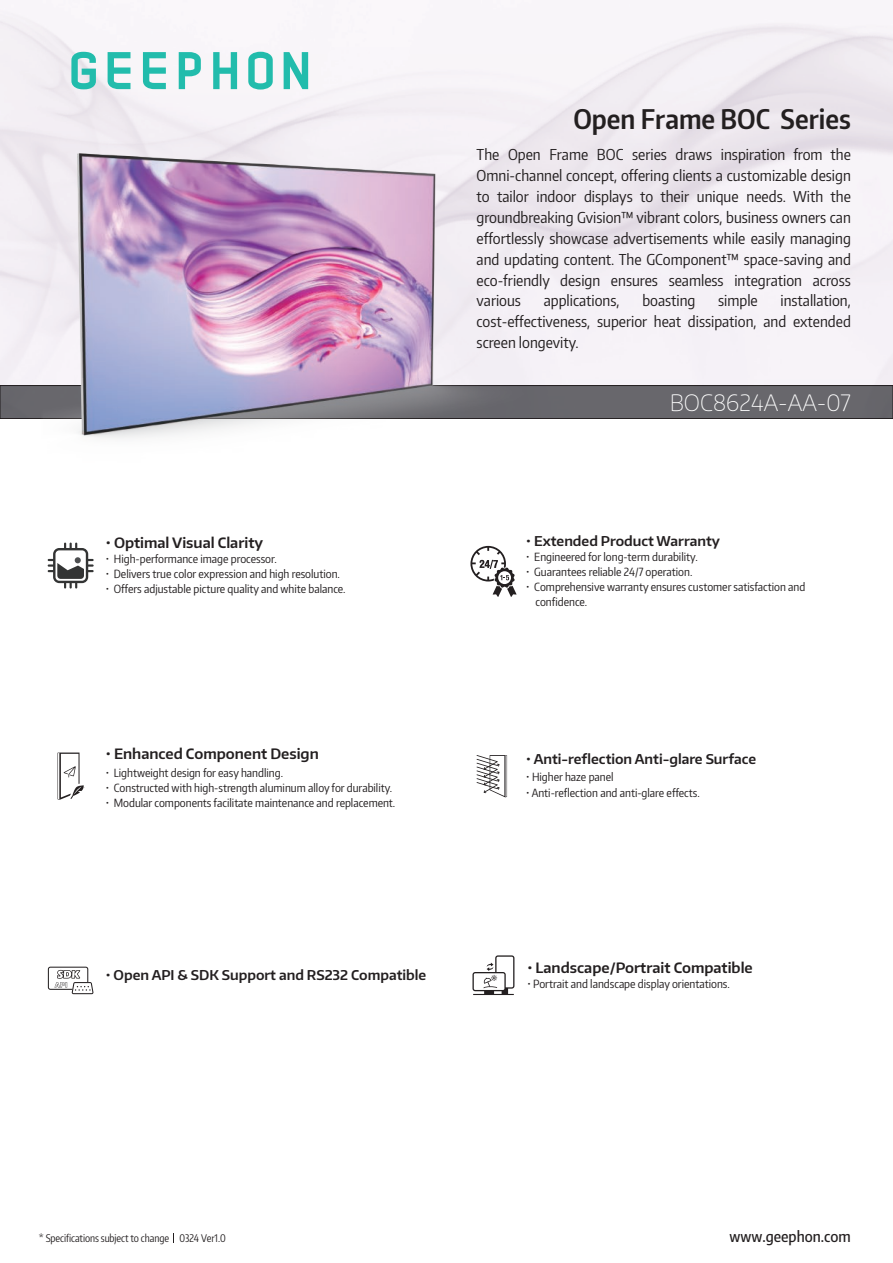
<style>
.page{position:relative;width:893px;height:1263px;background:#fff}
.page>*{position:absolute;margin:0;border:0;box-sizing:border-box;transform-origin:0 0}
.t1{font:600 27px "Encode Sans Condensed";color:#231f20}
.t2{font:100 22.5px "Encode Sans Normal";color:#fff}
.t3{font:15px/20.9px "Encode Sans Condensed";color:#231f20;text-align:justify}
.t4{font:500 15px "Encode Sans Condensed";color:#231f20}
.t5{font:600 14.25px "Encode Sans Normal";color:#231f20}
.t6{font:600 13.5px "Encode Sans Normal";color:#231f20}
.t7{font:11.25px/15px "Encode Sans Condensed";color:#231f20}
.t8{font:10.5px "Encode Sans Compressed";letter-spacing:-.005em;color:#231f20}
</style>
<div class="page">
<svg style="left:0;top:0;width:893px;height:385px"></svg>
<div style="left:0;top:385px;width:893px;height:34px;background:#6c6d70;border:1px solid #231f20"></div>
<svg style="left:71px;top:52px;width:25px;height:37px"></svg>
<svg style="left:108px;top:52px;width:22px;height:37px"></svg>
<svg style="left:143px;top:52px;width:23px;height:37px"></svg>
<svg style="left:179px;top:52px;width:22px;height:37px"></svg>
<svg style="left:213px;top:52px;width:24px;height:37px"></svg>
<svg style="left:248px;top:52px;width:25px;height:38px"></svg>
<svg style="left:284px;top:52px;width:24px;height:37px"></svg>
<img style="left:24px;top:107px;width:701px;height:332px">
<hr style="left:505px;top:755px;width:2px;height:42px;background:#231f20">
<svg style="left:477px;top:755px;width:28px;height:42px"></svg>
<svg style="left:48px;top:543px;width:46px;height:45px"></svg>
<svg style="left:470px;top:546px;width:47px;height:51px"></svg>
<svg style="left:58px;top:752px;width:26px;height:48px"></svg>
<svg style="left:48px;top:967px;width:46px;height:27px"></svg>
<svg style="left:472px;top:955px;width:42px;height:40px"></svg>
<h1 class="t1" style="left:573px;top:101px;width:279px">Open Frame BOC Series</h1>
<p class="t3" style="left:477px;top:144px;width:376px">The Open Frame BOC series draws inspiration from the Omni-channel concept, offering clients a customizable design to tailor indoor displays to their unique needs. With the groundbreaking Gvision™ vibrant colors, business owners can effortlessly showcase advertisements while easily managing and updating content. The GComponent™ space-saving and eco-friendly design ensures seamless integration across various</p>
<h3 class="t3" style="left:477px;top:290px;width:376px;text-indent:304px">installation, cost-effectiveness, superior heat dissipation, and extended screen longevity.</h3>
<h3 class="t3" style="left:544px;top:290px;width:77px">applications,</h3>
<h3 class="t3" style="left:642px;top:290px;width:55px">boasting</h3>
<h3 class="t3" style="left:718px;top:290px;width:41px">simple</h3>
<p class="t5" style="left:106px;top:533px;width:159px">• Optimal Visual Clarity</p>
<p class="t7" style="left:106px;top:551px;width:173px">• High-performance image processor.</p>
<p class="t7" style="left:106px;top:566px;width:236px">• Delivers true color expression and high resolution.</p>
<p class="t7" style="left:106px;top:581px;width:241px">• Offers adjustable picture quality and white balance.</p>
<p class="t5" style="left:106px;top:744px;width:215px">• Enhanced Component Design</p>
<p class="t7" style="left:106px;top:765px;width:179px">• Lightweight design for easy handling.</p>
<p class="t7" style="left:106px;top:780px;width:288px">• Constructed with high-strength aluminum alloy for durability.</p>
<p class="t7" style="left:106px;top:795px;width:291px">• Modular components facilitate maintenance and replacement.</p>
<h2 class="t2" style="left:670px;top:388px;width:183px">BOC8624A-AA-07</h2>
<p class="t6" style="left:526px;top:532px;width:195px">• Extended Product Warranty</p>
<p class="t7" style="left:526px;top:549px;width:173px">• Engineered for long-term durability.</p>
<p class="t7" style="left:526px;top:564px;width:168px">• Guarantees reliable 24/7 operation.</p>
<p class="t7" style="left:536px;top:579px;width:271px;text-indent:-9px">• Comprehensive warranty ensures customer satisfaction and confidence.</p>
<p class="t6" style="left:526px;top:750px;width:231px">• Anti-reflection Anti-glare Surface</p>
<p class="t7" style="left:526px;top:769px;width:89px">• Higher haze panel</p>
<p class="t7" style="left:526px;top:785px;width:175px">• Anti-reflection and anti-glare effects.</p>
<p class="t6" style="left:106px;top:966px;width:322px">• Open API &amp; SDK Support and RS232 Compatible</p>
<p class="t5" style="left:527px;top:958px;width:227px">• Landscape/Portrait Compatible</p>
<p class="t7" style="left:527px;top:976px;width:204px">• Portrait and landscape display orientations.</p>
<p class="t8" style="left:39px;top:1231px;width:188px">* Specifications subject to change 0324 Ver1.0</p>
<h3 class="t4" style="left:730px;top:1226px;width:123px">www.geephon.com</h3>
</div>
